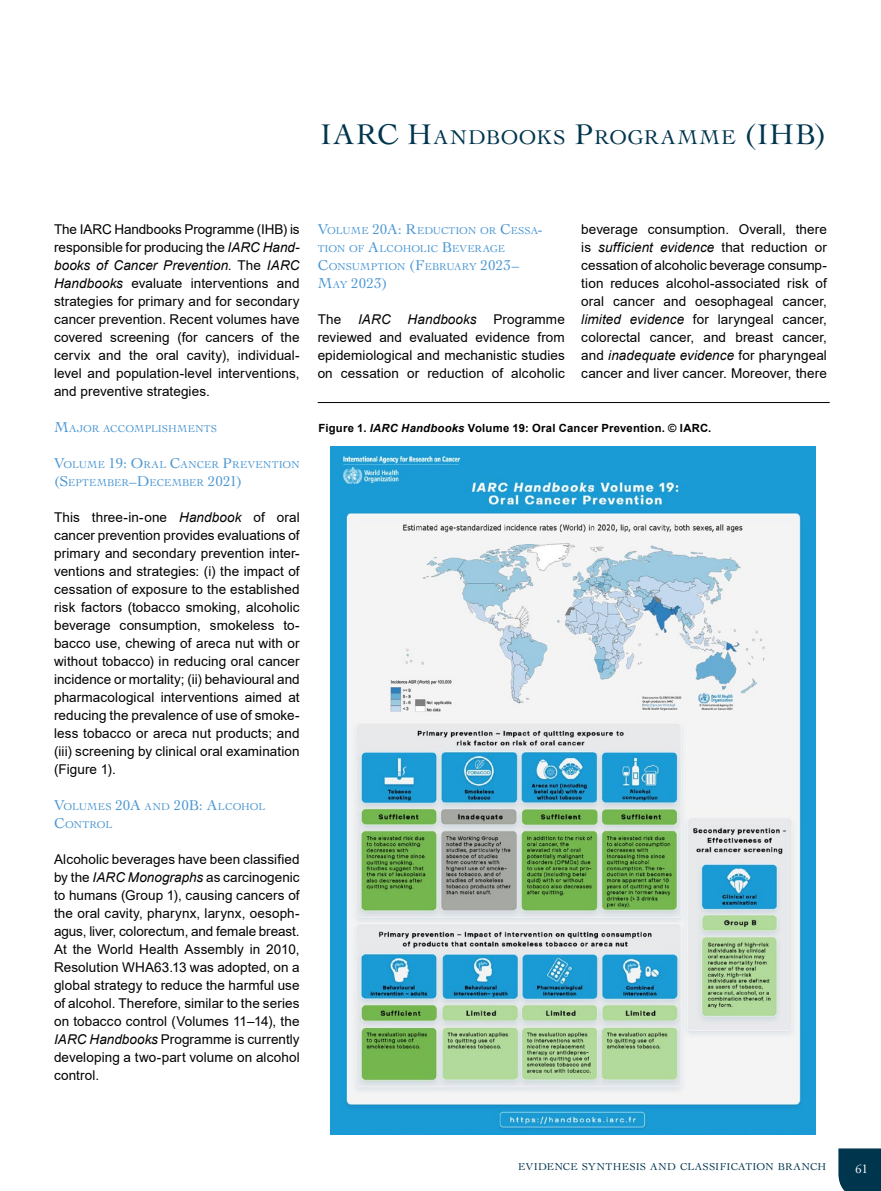
<style>
.page{position:relative;width:881px;height:1191px;background:#fff}
.page>*{position:absolute;margin:0;border:0;box-sizing:border-box;transform-origin:0 0}
.SOUS_TABLE_MATIERE{font:30px "Cochin LT Std";color:#00354e}
.SOUS_TABLE_MATIERE-2{font:21px "Cochin LT Std";letter-spacing:.03em;color:#00354e}
.Text_para{font:15px "Cochin LT Std";letter-spacing:.005em;color:#4a96d2}
.Text_para-2{font:13.5px/18px "Arial";letter-spacing:.005em;color:#000;text-align:justify}
.t1{font:12.75px "Cochin LT Std";color:#fff}
.t2{font:700 11.25px "Arial";letter-spacing:.025em;color:#000}
.Text_para-3{font:10.5px/18px "Cochin LT Std";letter-spacing:-.005em;color:#4a96d2}
.t3{font:10.5px "Cochin LT Std";letter-spacing:.03em;color:#00354e}
.Text_para-4{font:10.5px/18px "Cochin LT Std";letter-spacing:.015em;color:#4a96d2}
.Text_para-5{font:10.5px "Cochin LT Std";letter-spacing:.03em;color:#4a96d2}
.s1{font-size:30px}
.s2{font-style:italic}
.s3{font-size:15px}
.s4{font-size:10.5px}
</style>
<div class="page">
<div style="left:838px;top:1148px;width:42px;height:43px;background:#00354e"></div>
<img style="left:331px;top:446px;width:484px;height:688px">
<hr style="left:317px;top:402px;width:512px;height:1px;background:#000">
<p class="SOUS_TABLE_MATIERE" style="left:320px;top:117px;width:21px">IARC</p>
<p class="SOUS_TABLE_MATIERE-2" style="left:407px;top:125px;width:291px"><span class="s1">H</span>ANDBOOKS <span class="s1">P</span>ROGRAMME</p>
<p class="SOUS_TABLE_MATIERE" style="left:744px;top:117px;width:84px">(IHB)</p>
<p class="Text_para-2" style="left:54px;top:220px;width:247px">The IARC Handbooks Programme (IHB) is responsible for producing the <span class="s2">IARC Hand&shy;books of Cancer Prevention</span>. The <span class="s2">IARC Handbooks</span> evaluate interventions and strategies for primary and for secondary cancer prevention. Recent volumes have covered screening (for cancers of the cervix and the oral cavity), individual&shy;level and population-level interventions, and preventive strategies.</p>
<p class="Text_para-3" style="left:54px;top:420px;width:163px"><span class="s3">M</span>AJOR ACCOMPLISHMENTS</p>
<p class="Text_para-4" style="left:54px;top:456px;width:247px"><span class="s3">V</span>OLUME <span class="s3">19: O</span>RAL <span class="s3">C</span>ANCER <span class="s3">P</span>REVENTION <span class="s3">(S</span>EPTEMBE</p>
<p class="Text_para-3" style="left:121px;top:474px;width:52px">R<span class="s3">–D</span>ECEMBE</p>
<p class="Text_para" style="left:196px;top:473px;width:47px"><span class="s4">R</span> 2021)</p>
<p class="Text_para-2" style="left:54px;top:508px;width:247px">This three-in-one <span class="s2">Handbook</span> of oral cancer prevention provides evaluations of primary and secondary prevention inter&shy;ventions and strategies: (i) the impact of cessation of exposure to the established risk factors (tobacco smoking, alcoholic beverage consumption, smokeless to&shy;bacco use, chewing of areca nut with or without tobacco) in reducing oral cancer incidence or mortality; (ii) behavioural and pharmacological interventions aimed at reducing the prevalence of use of smoke&shy;less tobacco or areca nut products; and (iii) screening by clinical oral examination (Figure 1).</p>
<p class="Text_para-3" style="left:54px;top:798px;width:43px"><span class="s3">V</span>OLUMES</p>
<p class="Text_para-5" style="left:115px;top:801px;width:151px"><span class="s3">20A</span> AND <span class="s3">20B: A</span>LCOHOL</p>
<p class="Text_para-3" style="left:54px;top:816px;width:60px"><span class="s3">C</span>ONTROL</p>
<p class="Text_para-2" style="left:54px;top:850px;width:247px">Alcoholic beverages have been classified by the <span class="s2">IARC Monographs</span> as carcinogenic to humans (Group 1), causing cancers of the oral cavity, pharynx, larynx, oesoph&shy;agus, liver, colorectum, and female breast.<br>At the World Health Assembly in 2010, Resolution WHA63.13 was adopted, on a global strategy to reduce the harmful use of alcohol. Therefore, similar to the series on tobacco control (Volumes 11–14), the <span class="s2">IARC Handbooks</span> Programme is currently developing a two-part volume on alcohol control.</p>
<p class="Text_para-3" style="left:317px;top:222px;width:201px"><span class="s3">V</span>OLUME <span class="s3">20A: R</span>EDUCTION OR <span class="s3">C</span>ESS</p>
<p class="Text_para-3" style="left:530px;top:222px;width:14px">A<span class="s3">-</span></p>
<p class="Text_para-3" style="left:317px;top:240px;width:203px">TION OF <span class="s3">A</span>LCOHOLIC <span class="s3">B</span>EVERAGE<br><span class="s3">C</span>ONSUMPTION <span class="s3">(F</span>EBRUARY <span class="s3">2023–</span></p>
<p class="Text_para" style="left:317px;top:275px;width:72px">M<span class="s4">AY</span> 2023)</p>
<p class="Text_para-2" style="left:317px;top:310px;width:248px">The <span class="s2">IARC Handbooks</span> Programme reviewed and evaluated evidence from epidemiological and mechanistic studies on cessation or reduction of alcoholic</p>
<p class="Text_para-2" style="left:581px;top:220px;width:247px">beverage consumption. Overall, there is <span class="s2">sufficient evidence</span> that reduction or cessation of alcoholic beverage consump&shy;tion reduces alcohol-associated risk of oral cancer and oesophageal cancer, <span class="s2">limited evidence</span> for laryngeal cancer, colorectal cancer, and breast cancer, and <span class="s2">inadequate evidence</span> for pharyngeal cancer and liver cancer. Moreover, there</p>
<p class="t2" style="left:318px;top:420px;width:394px">Figure 1. <span class="s2">IARC Handbooks</span> Volume 19: Oral Cancer Prevention. © IARC.</p>
<p class="t3" style="left:518px;top:1161px;width:309px">EVIDENCE SYNTHESIS AND CLASSIFICATION BRANCH</p>
<p class="t1" style="left:855px;top:1161px;width:14px">61</p>
</div>
